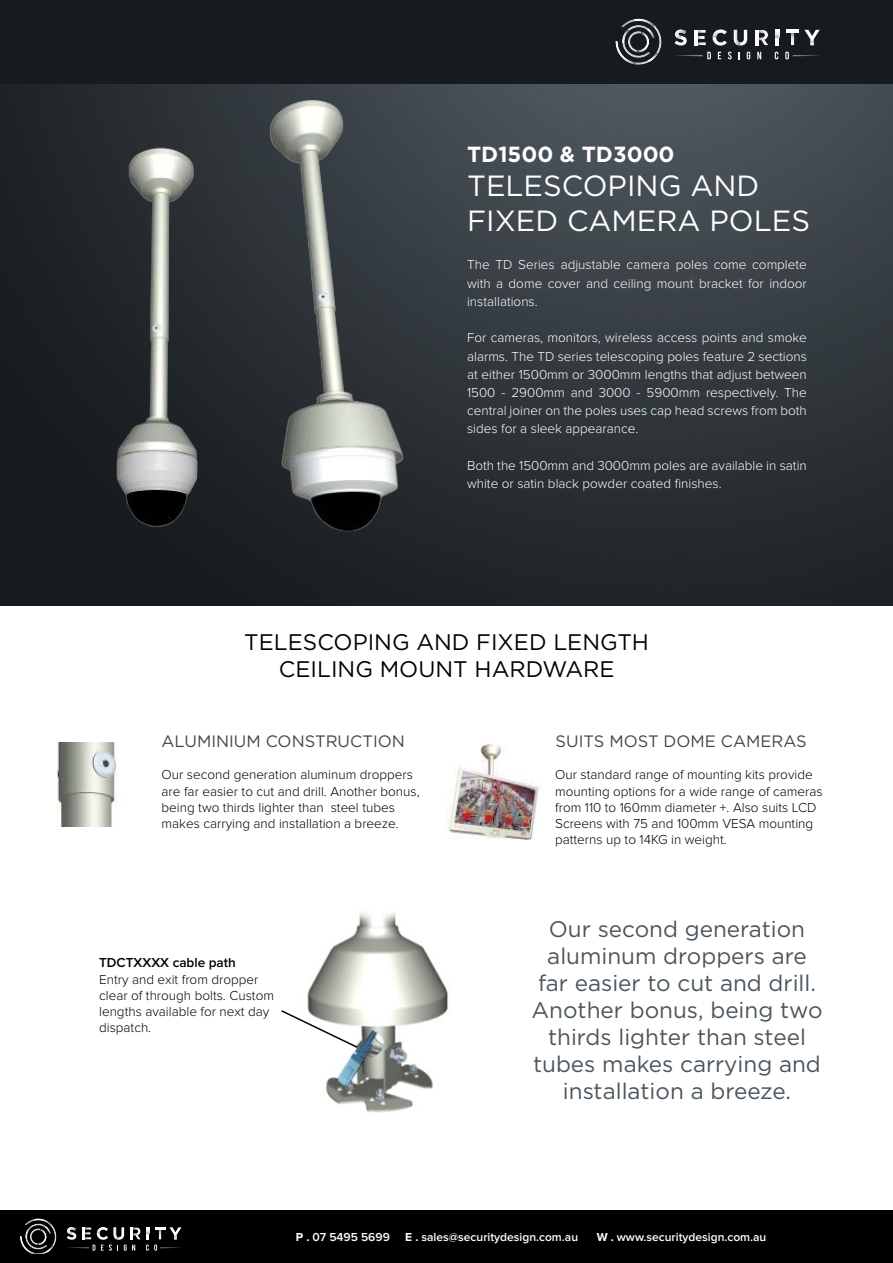
<style>
.page{position:relative;width:893px;height:1263px;background:#fff}
.page>*{position:absolute;margin:0;border:0;box-sizing:border-box;transform-origin:0 0}
.t1{font:29.25px/35.1px "Gotham";color:#fff}
.t2{font:22.5px/27px "Gotham";color:#4b555d;text-align:center}
.t3{font:22.5px/27px "Gotham";color:#000;text-align:center}
.t4{font:700 21.9px "Gotham";color:#fff}
.t5{font:16.5px "Gotham";color:#3f474d}
.t6{font:300 13.5px/18.3px "Proxima Nova";color:#fff;text-align:justify}
.t7{font:300 13.5px/16.2px "Proxima Nova";color:#000}
.t8{font:600 13.5px "Proxima Nova";color:#000}
.t9{font:600 12px "Proxima Nova";color:#fff}
.s1{font-weight:700}
</style>
<div class="page">
<img style="left:0;top:84px;width:893px;height:522px">
<div style="left:0;top:0;width:893px;height:84px;background:#171a1e"></div>
<svg style="left:615px;top:19px;width:47px;height:46px"></svg>
<svg style="left:718px;top:52px;width:3px;height:7px"></svg>
<svg style="left:728px;top:52px;width:4px;height:7px"></svg>
<svg style="left:747px;top:52px;width:3px;height:7px"></svg>
<svg style="left:757px;top:52px;width:4px;height:7px"></svg>
<svg style="left:775px;top:52px;width:3px;height:7px"></svg>
<svg style="left:785px;top:52px;width:34px;height:7px"></svg>
<svg style="left:676px;top:52px;width:35px;height:7px"></svg>
<svg style="left:674px;top:30px;width:13px;height:15px"></svg>
<svg style="left:697px;top:30px;width:9px;height:15px"></svg>
<svg style="left:713px;top:30px;width:14px;height:16px"></svg>
<svg style="left:734px;top:30px;width:13px;height:16px"></svg>
<svg style="left:758px;top:30px;width:10px;height:15px"></svg>
<hr style="left:755px;top:30px;width:3px;height:15px;background:#fff">
<hr style="left:694px;top:30px;width:3px;height:15px;background:#fff">
<hr style="left:776px;top:30px;width:3px;height:15px;background:#fff">
<svg style="left:776px;top:33px;width:3px;height:5px"></svg>
<svg style="left:786px;top:30px;width:34px;height:15px"></svg>
<div style="left:0;top:1210px;width:893px;height:53px;background:#000"></div>
<svg style="left:20px;top:1218px;width:37px;height:36px"></svg>
<svg style="left:66px;top:1227px;width:116px;height:24px"></svg>
<img style="left:57px;top:742px;width:60px;height:85px">
<img style="left:447px;top:744px;width:95px;height:96px">
<img style="left:307px;top:912px;width:142px;height:201px">
<svg style="left:281px;top:1009px;width:78px;height:40px"></svg>
<img style="left:116px;top:100px;width:288px;height:432px">
<h3 class="t4" style="left:467px;top:145px;width:209px">TD1500 &amp; TD3000</h3>
<h1 class="t1" style="left:467px;top:170px;width:344px">TELESCOPING AND<br>FIXED CAMERA POLES</h1>
<p class="t6" style="left:467px;top:256px;width:341px">The TD Series adjustable camera poles come complete with a dome cover and ceiling mount bracket for indoor installations.</p>
<p class="t6" style="left:467px;top:329px;width:341px">For cameras, monitors, wireless access points and smoke alarms. The TD series telescoping poles feature 2 sections at either 1500mm or 3000mm lengths that adjust between 1500 - 2900mm and 3000 - 5900mm respectively. The central joiner on the poles uses cap head screws from both sides for a sleek appearance.</p>
<p class="t6" style="left:467px;top:457px;width:341px">Both the 1500mm and 3000mm poles are available in satin white or satin black powder coated finishes.</p>
<h2 class="t3" style="left:244px;top:629px;width:406px">TELESCOPING AND FIXED LENGTH<br>CEILING MOUNT HARDWARE</h2>
<p class="t5" style="left:162px;top:734px;width:245px">ALUMINIUM CONSTRUCTION</p>
<p class="t5" style="left:556px;top:734px;width:253px">SUITS MOST DOME CAMERAS</p>
<p class="t7" style="left:162px;top:767px;width:260px">Our second generation aluminum droppers are far easier to cut and drill. Another bonus, being two thirds lighter than steel tubes makes carrying and installation a breeze.</p>
<p class="t7" style="left:555px;top:767px;width:269px">Our standard range of mounting kits provide mounting options for a wide range of cameras from 110 to 160mm diameter +. Also suits LCD Screens with 75 and 100mm VESA mounting patterns up to 14KG in weight.</p>
<p class="t8" style="left:99px;top:957px;width:138px">TDCTXXXX cable path</p>
<p class="t7" style="left:99px;top:972px;width:176px">Entry and exit from dropper clear of through bolts. Custom lengths available for next day dispatch.</p>
<h2 class="t2" style="left:531px;top:916px;width:293px">Our second generation aluminum droppers are far easier to cut and drill.<br>Another bonus, being two thirds lighter than steel tubes makes carrying and installation a breeze.</h2>
<p class="t9" style="left:296px;top:1232px;width:96px"><span class="s1">P .</span> 07 5495 5699</p>
<p class="t9" style="left:405px;top:1232px;width:174px"><span class="s1">E .</span> sales@securitydesign.com.au</p>
<p class="t9" style="left:597px;top:1232px;width:171px"><span class="s1">W .</span> www.securitydesign.com.au</p>
</div>
